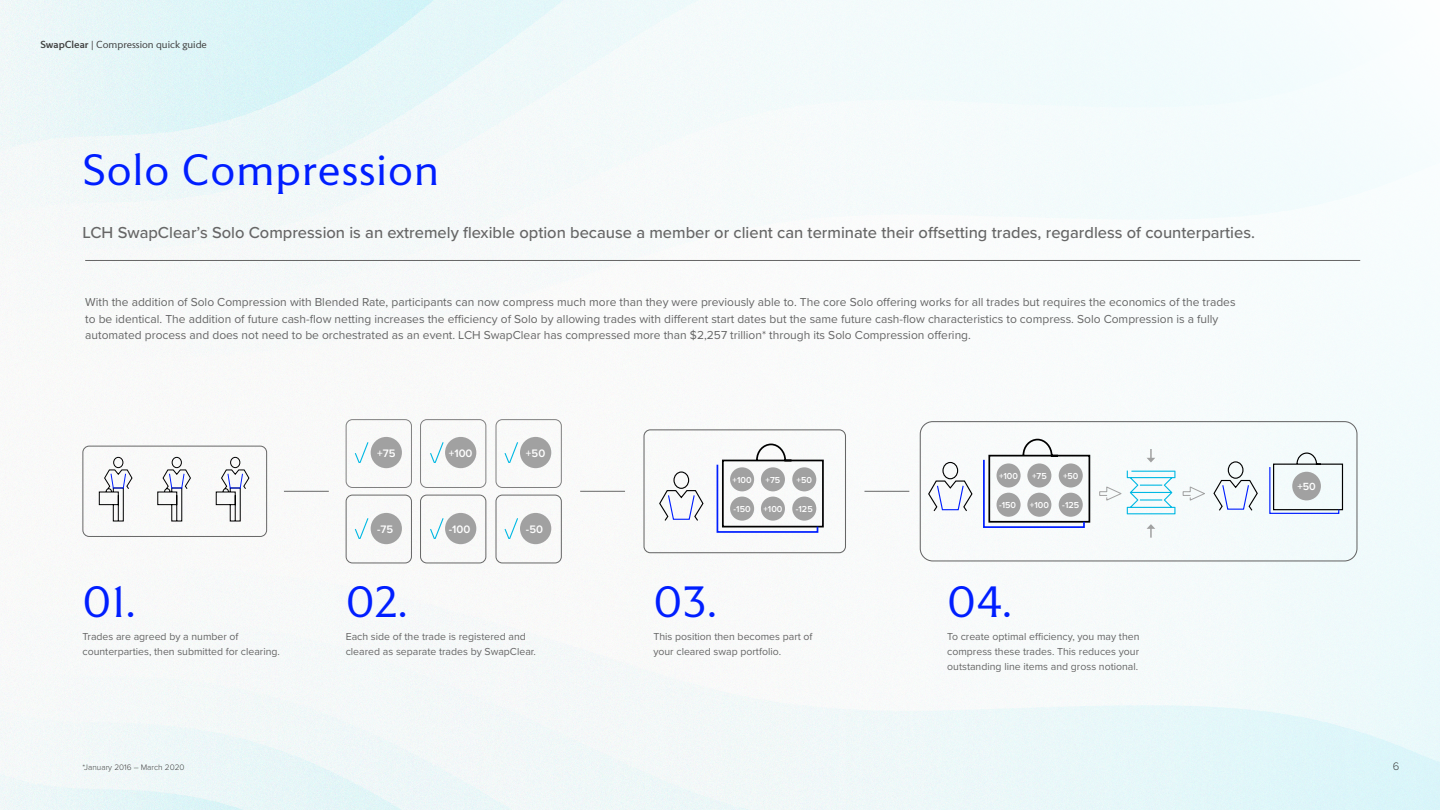
<style>
.page{position:relative;width:1440px;height:810px;background:#fff}
.page>*{position:absolute;margin:0;border:0;box-sizing:border-box;transform-origin:0 0}
.t1{font:300 45px "LSEG Motto";letter-spacing:.025em;color:#001eff}
.t2{font:500 16.5px "Proxima Nova";color:#666}
.t3{font:12px/16.5px "Proxima Nova";color:#666}
.t4{font:600 11.25px "Proxima Nova";color:#fff}
.t5{font:300 11.25px "Proxima Nova";color:#404040}
.t6{font:600 10.73px "Proxima Nova";color:#fff}
.t7{font:10.5px/15px "Proxima Nova";color:#666}
.t8{font:300 10.5px "LSEG Motto";color:#404040}
.t9{font:600 9px "Proxima Nova";color:#fff}
.t10{font:300 8.25px "Proxima Nova";color:#404040}
.s1{font-weight:500}
</style>
<div class="page">
<img style="left:0;top:0;width:1440px;height:810px">
<div style="left:83px;top:446px;width:184px;height:91px;border:1px solid #666;border-radius:6px"></div>
<svg style="left:215px;top:456px;width:35px;height:66px"></svg>
<svg style="left:157px;top:456px;width:35px;height:66px"></svg>
<svg style="left:98px;top:456px;width:35px;height:66px"></svg>
<svg style="left:355px;top:442px;width:13px;height:21px"></svg>
<svg style="left:430px;top:442px;width:14px;height:21px"></svg>
<svg style="left:430px;top:518px;width:14px;height:21px"></svg>
<svg style="left:505px;top:442px;width:13px;height:21px"></svg>
<svg style="left:505px;top:518px;width:13px;height:21px"></svg>
<svg style="left:355px;top:518px;width:13px;height:21px"></svg>
<div style="left:346px;top:419px;width:66px;height:69px;border:1px solid #808080;border-radius:6px"></div>
<div style="left:346px;top:495px;width:66px;height:68px;border:1px solid #666;border-radius:6px"></div>
<div style="left:420px;top:419px;width:66px;height:69px;border:1px solid #808080;border-radius:6px"></div>
<div style="left:420px;top:495px;width:66px;height:68px;border:1px solid #666;border-radius:6px"></div>
<div style="left:496px;top:419px;width:66px;height:69px;border:1px solid #808080;border-radius:6px"></div>
<div style="left:496px;top:495px;width:66px;height:68px;border:1px solid #666;border-radius:6px"></div>
<div style="left:371px;top:437px;width:31px;height:31px;background:#a1a1a1;border-radius:50%"></div>
<div style="left:445px;top:437px;width:31px;height:31px;background:#a1a1a1;border-radius:50%"></div>
<div style="left:520px;top:437px;width:31px;height:31px;background:#a1a1a1;border-radius:50%"></div>
<div style="left:520px;top:513px;width:31px;height:31px;background:#a1a1a1;border-radius:50%"></div>
<div style="left:445px;top:513px;width:31px;height:31px;background:#a1a1a1;border-radius:50%"></div>
<div style="left:371px;top:513px;width:31px;height:31px;background:#a1a1a1;border-radius:50%"></div>
<div style="left:644px;top:429px;width:202px;height:124px;border:1px solid #666;border-radius:6px"></div>
<svg style="left:658px;top:471px;width:46px;height:51px"></svg>
<svg style="left:716px;top:443px;width:109px;height:91px"></svg>
<div style="left:920px;top:421px;width:437px;height:140px;border:1px solid #666;border-radius:13px"></div>
<svg style="left:1213px;top:461px;width:46px;height:51px"></svg>
<svg style="left:927px;top:461px;width:46px;height:51px"></svg>
<svg style="left:1147px;top:449px;width:8px;height:13px"></svg>
<svg style="left:1147px;top:524px;width:8px;height:14px"></svg>
<svg style="left:1182px;top:486px;width:24px;height:15px"></svg>
<svg style="left:1099px;top:471px;width:76px;height:43px"></svg>
<svg style="left:982px;top:438px;width:109px;height:91px"></svg>
<svg style="left:1269px;top:452px;width:75px;height:63px"></svg>
<hr style="left:85px;top:260px;width:1275px;height:1px;background:#666">
<hr style="left:284px;top:491px;width:45px;height:1px;background:#666">
<hr style="left:580px;top:491px;width:45px;height:1px;background:#666">
<hr style="left:864px;top:491px;width:45px;height:1px;background:#666">
<p class="t8" style="left:40px;top:38px;width:168px"><span class="s1">SwapClear</span> | Compression quick guide</p>
<h1 class="t1" style="left:82px;top:143px;width:358px">Solo Compression</h1>
<h2 class="t2" style="left:82px;top:220px;width:1174px">LCH SwapClear’s Solo Compression is an extremely flexible option because a member or client can terminate their offsetting trades, regardless of counterparties.</h2>
<p class="t3" style="left:85px;top:293px;width:1152px">With the addition of Solo Compression with Blended Rate, participants can now compress much more than they were previously able to. The core Solo offering works for all trades but requires the economics of the trades to be identical. The addition of future cash-flow netting increases the efficiency of Solo by allowing trades with different start dates but the same future cash-flow characteristics to compress. Solo Compression is a fully automated process and does not need to be orchestrated as an event. LCH SwapClear has compressed more than $2,257 trillion* through its Solo Compression offering.</p>
<h1 class="t1" style="left:82px;top:575px;width:54px">01.</h1>
<p class="t7" style="left:82px;top:628px;width:199px">Trades are agreed by a number of counterparties, then submitted for clearing.</p>
<p class="t4" style="left:377px;top:445px;width:20px">+75</p>
<p class="t4" style="left:377px;top:521px;width:18px">-75</p>
<h1 class="t1" style="left:346px;top:575px;width:63px">02.</h1>
<p class="t4" style="left:449px;top:445px;width:25px">+100</p>
<p class="t4" style="left:449px;top:521px;width:23px">-100</p>
<p class="t4" style="left:526px;top:445px;width:21px">+50</p>
<p class="t4" style="left:526px;top:521px;width:19px">-50</p>
<p class="t7" style="left:346px;top:628px;width:192px">Each side of the trade is registered and cleared as separate trades by SwapClear.</p>
<p class="t9" style="left:733px;top:473px;width:21px">+100</p>
<p class="t9" style="left:734px;top:502px;width:19px">-150</p>
<p class="t9" style="left:766px;top:473px;width:16px">+75</p>
<p class="t9" style="left:763px;top:502px;width:21px">+100</p>
<p class="t9" style="left:797px;top:473px;width:17px">+50</p>
<p class="t9" style="left:796px;top:502px;width:18px">-125</p>
<h1 class="t1" style="left:653px;top:575px;width:65px">03.</h1>
<p class="t7" style="left:653px;top:628px;width:161px">This position then becomes part of your cleared swap portfolio.</p>
<p class="t9" style="left:999px;top:469px;width:21px">+100</p>
<p class="t9" style="left:999px;top:499px;width:19px">-150</p>
<p class="t9" style="left:1032px;top:469px;width:16px">+75</p>
<p class="t9" style="left:1030px;top:499px;width:21px">+100</p>
<p class="t9" style="left:1063px;top:469px;width:17px">+50</p>
<p class="t9" style="left:1062px;top:499px;width:18px">-125</p>
<h1 class="t1" style="left:947px;top:575px;width:66px">04.</h1>
<p class="t7" style="left:947px;top:628px;width:194px;text-align:justify">To create optimal efficiency, you may then compress these trades. This reduces your outstanding line items and gross notional.</p>
<p class="t6" style="left:1297px;top:479px;width:20px">+50</p>
<p class="t10" style="left:82px;top:761px;width:104px">*January 2016 – March 2020</p>
<p class="t5" style="left:1393px;top:757px;width:8px">6</p>
</div>
